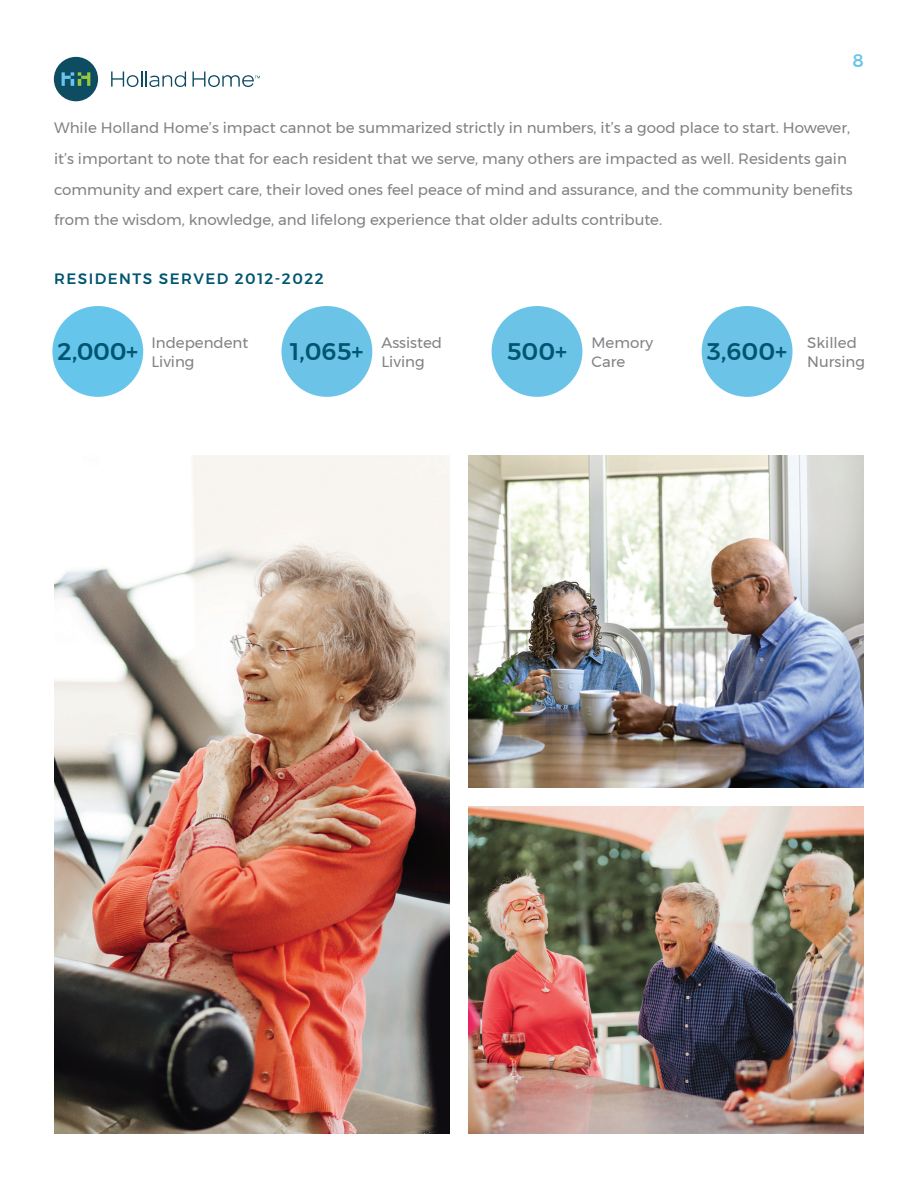
<style>
.page{position:relative;width:918px;height:1188px;background:#fff}
.page>*{position:absolute;margin:0;border:0;box-sizing:border-box;transform-origin:0 0}
.Subhead{font:500 23.85px "Montserrat";color:#005570}
.t1{font:500 18px "Montserrat";color:#6bc4e8}
.Copy{font:15px/30.6px "Montserrat";color:#808285}
.Headline{font:500 15px "Montserrat";letter-spacing:.1em;color:#005570}
</style>
<div class="page">
<img style="left:54px;top:455px;width:395px;height:679px">
<img style="left:469px;top:807px;width:395px;height:327px">
<img style="left:469px;top:455px;width:395px;height:332px">
<div style="left:702px;top:306px;width:91px;height:91px;background:#6bc4e8;border-radius:50%"></div>
<div style="left:52px;top:306px;width:91px;height:91px;background:#66c5eb;border-radius:50%"></div>
<div style="left:282px;top:306px;width:90px;height:91px;background:#6bc4e8;border-radius:50%"></div>
<div style="left:492px;top:306px;width:90px;height:91px;background:#6bc4e8;border-radius:50%"></div>
<div style="left:54px;top:57px;width:44px;height:44px;background:#0e4c62;border-radius:50%"></div>
<svg style="left:62px;top:72px;width:28px;height:14px"></svg>
<svg style="left:111px;top:71px;width:75px;height:16px"></svg>
<svg style="left:193px;top:71px;width:67px;height:16px"></svg>
<p class="t1" style="left:853px;top:47px;width:13px">8</p>
<p class="Copy" style="left:54px;top:113px;width:800px">While Holland Home’s impact cannot be summarized strictly in numbers, it’s a good place to start. However, it’s important to note that for each resident that we serve, many others are impacted as well. Residents gain community and expert care, their loved ones feel peace of mind and assurance, and the community benefits from the wisdom, knowledge, and lifelong experience that older adults contribute.</p>
<p class="Headline" style="left:54px;top:267px;width:271px">RESIDENTS SERVED 2012-2022</p>
<p class="Subhead" style="left:58px;top:333px;width:82px">2,000+</p>
<p class="Copy" style="left:151px;top:333px;width:99px;line-height:18.6px">Independent<br>Living</p>
<p class="Subhead" style="left:290px;top:333px;width:75px">1,065+</p>
<p class="Copy" style="left:381px;top:333px;width:62px;line-height:18.6px">Assisted<br>Living</p>
<p class="Subhead" style="left:507px;top:333px;width:62px">500+</p>
<p class="Copy" style="left:592px;top:333px;width:63px;line-height:18.6px">Memory<br>Care</p>
<p class="Subhead" style="left:707px;top:333px;width:82px">3,600+</p>
<p class="Copy" style="left:807px;top:327px;width:51px">Skilled</p>
<p class="Copy" style="left:807px;top:346px;width:59px">Nursing</p>
</div>
